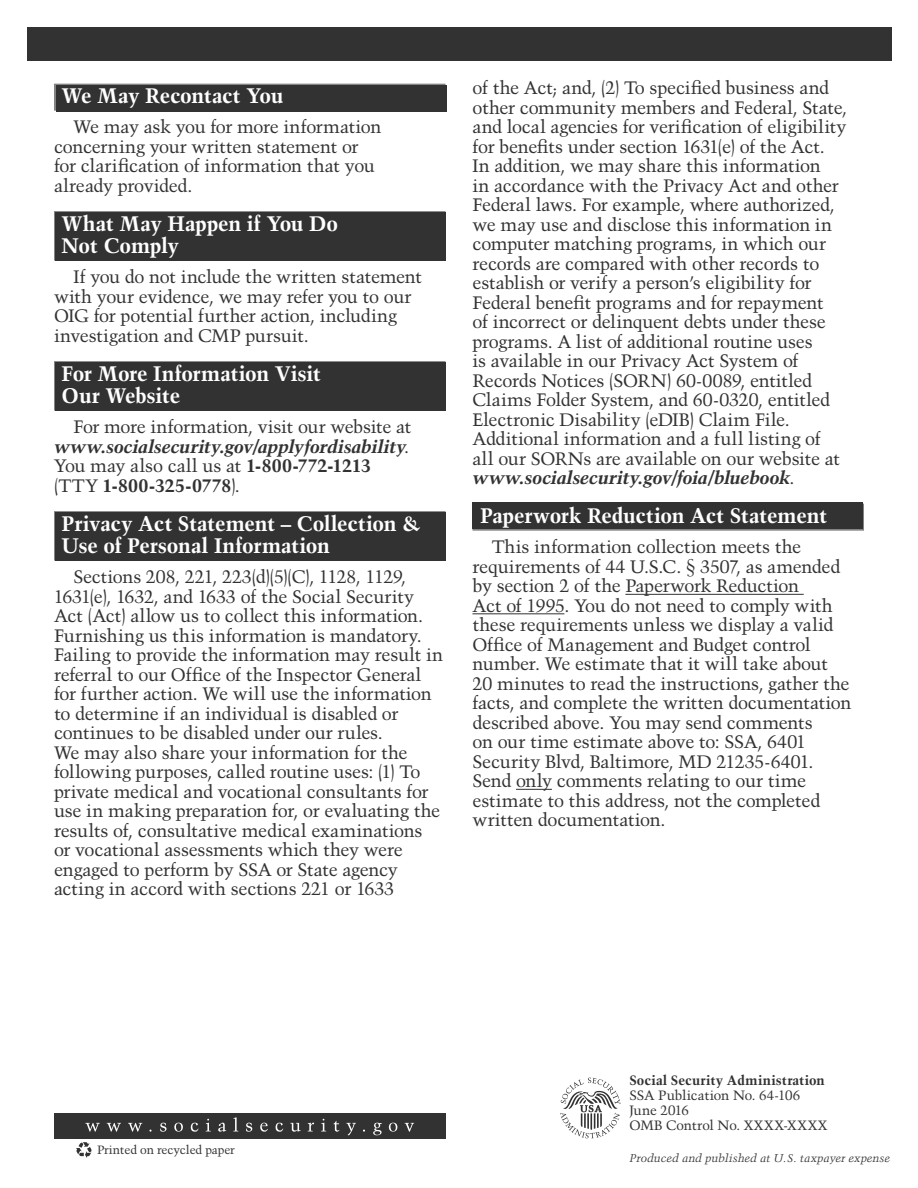
<style>
.page{position:relative;width:918px;height:1188px;background:#fff}
.page>*{position:absolute;margin:0;border:0;box-sizing:border-box;transform-origin:0 0}
.t1{font:700 21px/22.5px "Trump Mediaeval";letter-spacing:-.02em;color:#fff}
.t2{font:18px/19.5px "Trump Mediaeval";letter-spacing:-.015em;color:#323232}
.t3{font:13.5px/15px "Trump Mediaeval";letter-spacing:-.005em;color:#323232}
.t4{font:700 13.5px "Trump Mediaeval";letter-spacing:.01em;color:#323232}
.t5{font:12px "Trump Mediaeval";letter-spacing:-.01em;color:#323232}
.t6{font:italic 11.25px "Trump Mediaeval";color:#323232}
.s1{font-weight:700;font-style:italic}
.s2{font-weight:700}
</style>
<div class="page">
<div style="left:27px;top:27px;width:864px;height:34px;background:#323232"></div>
<div style="left:54px;top:1114px;width:392px;height:25px;background:#323232"></div>
<svg style="left:85px;top:1117px;width:329px;height:19px"></svg>
<div style="left:54px;top:84px;width:392px;height:27px;background:#838383"></div>
<svg style="left:54px;top:211px;width:392px;height:50px"></svg>
<svg style="left:54px;top:361px;width:392px;height:50px"></svg>
<svg style="left:54px;top:511px;width:392px;height:50px"></svg>
<div style="left:473px;top:504px;width:391px;height:27px;background:#838383"></div>
<hr style="left:625px;top:594px;width:179px;height:1px;background:#323232">
<hr style="left:473px;top:613px;width:91px;height:1px;background:#323232">
<hr style="left:516px;top:789px;width:36px;height:1px;background:#323232">
<svg style="left:560px;top:1078px;width:61px;height:60px"></svg>
<svg style="left:76px;top:1142px;width:16px;height:16px"></svg>
<div style="left:56px;top:85px;width:390px;height:26px;background:#323232"></div>
<div style="left:55px;top:212px;width:390px;height:48px;background:#323232"></div>
<div style="left:55px;top:362px;width:391px;height:48px;background:#323232"></div>
<div style="left:55px;top:512px;width:390px;height:48px;background:#323232"></div>
<div style="left:472px;top:502px;width:390px;height:27px;background:#323232"></div>
<p class="t1" style="left:62px;top:86px;width:224px">We May Recontact You</p>
<p class="t2" style="left:54px;top:119px;width:329px;text-indent:19px">We may ask you for more information concerning your written statement or for clarification of information that you already provided.</p>
<p class="t1" style="left:62px;top:213px;width:278px">What May Happen if You Do<br>Not Comply</p>
<p class="t2" style="left:54px;top:269px;width:370px;text-indent:19px">If you do not include the written statement with your evidence, we may refer you to our OIG for potential further action, including investigation and CMP pursuit.</p>
<p class="t1" style="left:62px;top:363px;width:261px">For More Information Visit<br>Our Website</p>
<p class="t2" style="left:54px;top:419px;width:359px;text-indent:19px">For more information, visit our website at <span class="s1">www.socialsecurity.gov/applyfordisability</span>.<br>You may also call us at <span class="s2">1-800-772-1213 </span>(TTY <span class="s2">1-800-325-0778</span>).</p>
<p class="t2" style="left:473px;top:80px;width:376px">of the Act; and, (2) To specified business and other community members and Federal, State, and local agencies for verification of eligibility for benefits under section 1631(e) of the Act.<br>In addition, we may share this information<br>in accordance with the Privacy Act and other Federal laws. For example, where authorized, we may use and disclose this information in computer matching programs, in which our records are compared with other records to establish or verify a person’s eligibility for Federal benefit programs and for repayment<br>of incorrect or delinquent debts under these programs. A list of additional routine uses<br>is available in our Privacy Act System of Records Notices (SORN) 60-0089, entitled Claims Folder System, and 60-0320, entitled Electronic Disability (eDIB) Claim File.<br>Additional information and a full listing of<br>all our SORNs are available on our website at <span class="s1">www.socialsecurity.gov/foia/bluebook</span>.</p>
<p class="t1" style="left:62px;top:513px;width:361px">Privacy Act Statement – Collection &amp;<br>Use of Personal Information</p>
<p class="t1" style="left:480px;top:506px;width:349px">Paperwork Reduction Act Statement</p>
<p class="t2" style="left:473px;top:539px;width:380px;text-indent:19px">This information collection meets the requirements of 44 U.S.C. § 3507, as amended by section 2 of the Paperwork Reduction<br>Act of 1995. You do not need to comply with these requirements unless we display a valid Office of Management and Budget control number. We estimate that it will take about 20 minutes to read the instructions, gather the facts, and complete the written documentation described above. You may send comments<br>on our time estimate above to: SSA, 6401<br>Security Blvd, Baltimore, MD 21235-6401.<br>Send only comments relating to our time estimate to this address, not the completed written documentation.</p>
<p class="t2" style="left:54px;top:569px;width:391px;text-indent:19px">Sections 208, 221, 223(d)(5)(C), 1128, 1129, 1631(e), 1632, and 1633 of the Social Security Act (Act) allow us to collect this information.<br>Furnishing us this information is mandatory.<br>Failing to provide the information may result in referral to our Office of the Inspector General for further action. We will use the information to determine if an individual is disabled or continues to be disabled under our rules.<br>We may also share your information for the following purposes, called routine uses: (1) To private medical and vocational consultants for use in making preparation for, or evaluating the results of, consultative medical examinations or vocational assessments which they were engaged to perform by SSA or State agency acting in accord with sections 221 or 1633</p>
<p class="t5" style="left:97px;top:1144px;width:139px">Printed on recycled paper</p>
<p class="t4" style="left:629px;top:1074px;width:197px">Social Security Administration</p>
<p class="t3" style="left:629px;top:1089px;width:200px">SSA Publication No. 64-106<br>June 2016<br>OMB Control No. XXXX-XXXX</p>
<p class="t6" style="left:629px;top:1154px;width:262px">Produced and published at U.S. taxpayer expense</p>
</div>
